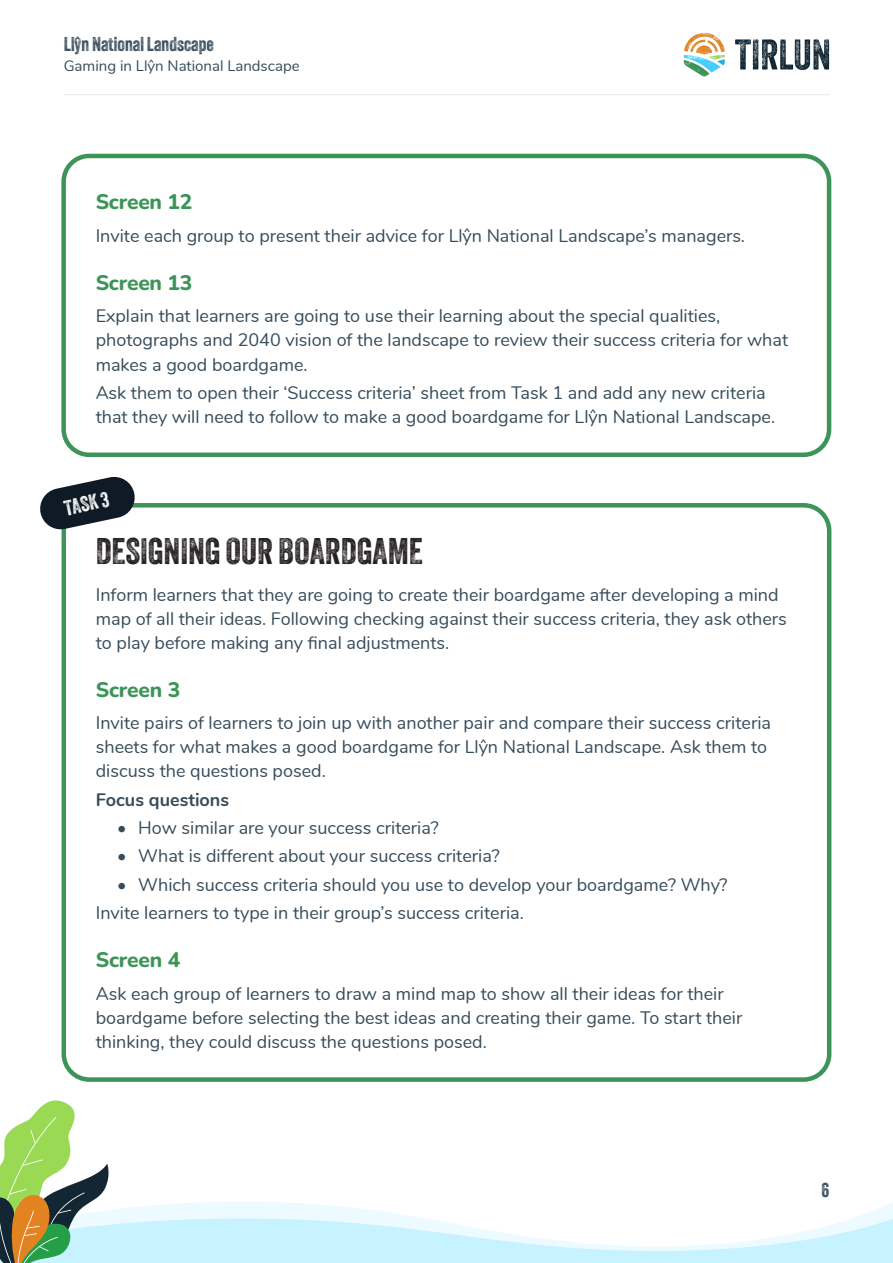
<style>
.page{position:relative;width:893px;height:1263px;background:#fff}
.page>*{position:absolute;margin:0;border:0;box-sizing:border-box;transform-origin:0 0}
.Page_sub_heading{font:36px "Veneer Two";color:#231f20}
.Page_section_heading{font:800 21px "Nunito";letter-spacing:-.01em;color:#3d9459}
.Key_activity_heading{font:21px "Veneer Two";color:#fff}
.t1{font:19.5px "Veneer Two";color:#374c5a}
.Body_text{font:18px/24px "Nunito";color:#374c5a}
.Paragraph_Style_1{font:18px "Nunito";color:#374c5a}
.Body_text-2{font:700 18px "Nunito";color:#374c5a}
.t2{font:15px "Nunito";color:#374c5a}
</style>
<div class="page">
<svg style="left:735px;top:39px;width:94px;height:31px"></svg>
<svg style="left:684px;top:33px;width:41px;height:44px"></svg>
<hr style="left:64px;top:94px;width:765px;height:1px;background:#e6e7e9">
<svg style="left:0;top:1100px;width:893px;height:163px"></svg>
<div style="left:61px;top:154px;width:770px;height:303px;border:4px solid #3d9459;border-radius:26px"></div>
<div style="left:62px;top:503px;width:769px;height:579px;border:4px solid #3d9459;border-radius:26px"></div>
<svg style="left:40px;top:476px;width:97px;height:55px"></svg>
<p class="t1" style="left:64px;top:32px;width:152px">Llŷn National Landscape</p>
<p class="t2" style="left:64px;top:54px;width:237px">Gaming in Llŷn National Landscape</p>
<p class="Page_section_heading" style="left:96px;top:187px;width:98px">Screen 12</p>
<p class="Body_text" style="left:96px;top:222px;width:651px">Invite each group to present their advice for Llŷn National Landscape’s managers.</p>
<p class="Page_section_heading" style="left:96px;top:268px;width:98px">Screen 13</p>
<p class="Body_text" style="left:96px;top:303px;width:694px">Explain that learners are going to use their learning about the special qualities, photographs and 2040 vision of the landscape to review their success criteria for what makes a good boardgame.</p>
<p class="Body_text" style="left:96px;top:379px;width:681px">Ask them to open their ‘Success criteria’ sheet from Task 1 and add any new criteria that they will need to follow to make a good boardgame for Llŷn National Landscape.</p>
<p class="Key_activity_heading" style="left:62px;top:496px;width:47px;rotate:-12deg">TASK 3</p>
<p class="Page_sub_heading" style="left:96px;top:529px;width:329px">DESIGNING OUR BOARDGAME</p>
<p class="Body_text" style="left:96px;top:581px;width:692px">Inform learners that they are going to create their boardgame after developing a mind map of all their ideas. Following checking against their success criteria, they ask others to play before making any final adjustments.</p>
<p class="Page_section_heading" style="left:96px;top:675px;width:86px">Screen 3</p>
<p class="Body_text" style="left:96px;top:710px;width:677px">Invite pairs of learners to join up with another pair and compare their success criteria sheets for what makes a good boardgame for Llŷn National Landscape. Ask them to discuss the questions posed.</p>
<p class="Body_text-2" style="left:96px;top:786px;width:135px">Focus questions</p>
<p class="Body_text" style="left:117px;top:815px;width:323px">• How similar are your success criteria?</p>
<p class="Body_text" style="left:117px;top:843px;width:384px">• What is different about your success criteria?</p>
<p class="Body_text" style="left:117px;top:871px;width:612px">• Which success criteria should you use to develop your boardgame? Why?</p>
<p class="Paragraph_Style_1" style="left:96px;top:899px;width:430px">Invite learners to type in their group’s success criteria.</p>
<p class="Page_section_heading" style="left:96px;top:945px;width:86px">Screen 4</p>
<p class="Body_text" style="left:96px;top:980px;width:648px">Ask each group of learners to draw a mind map to show all their ideas for their boardgame before selecting the best ideas and creating their game. To start their thinking, they could discuss the questions posed.</p>
<p class="t1" style="left:821px;top:1178px;width:9px">6</p>
</div>
